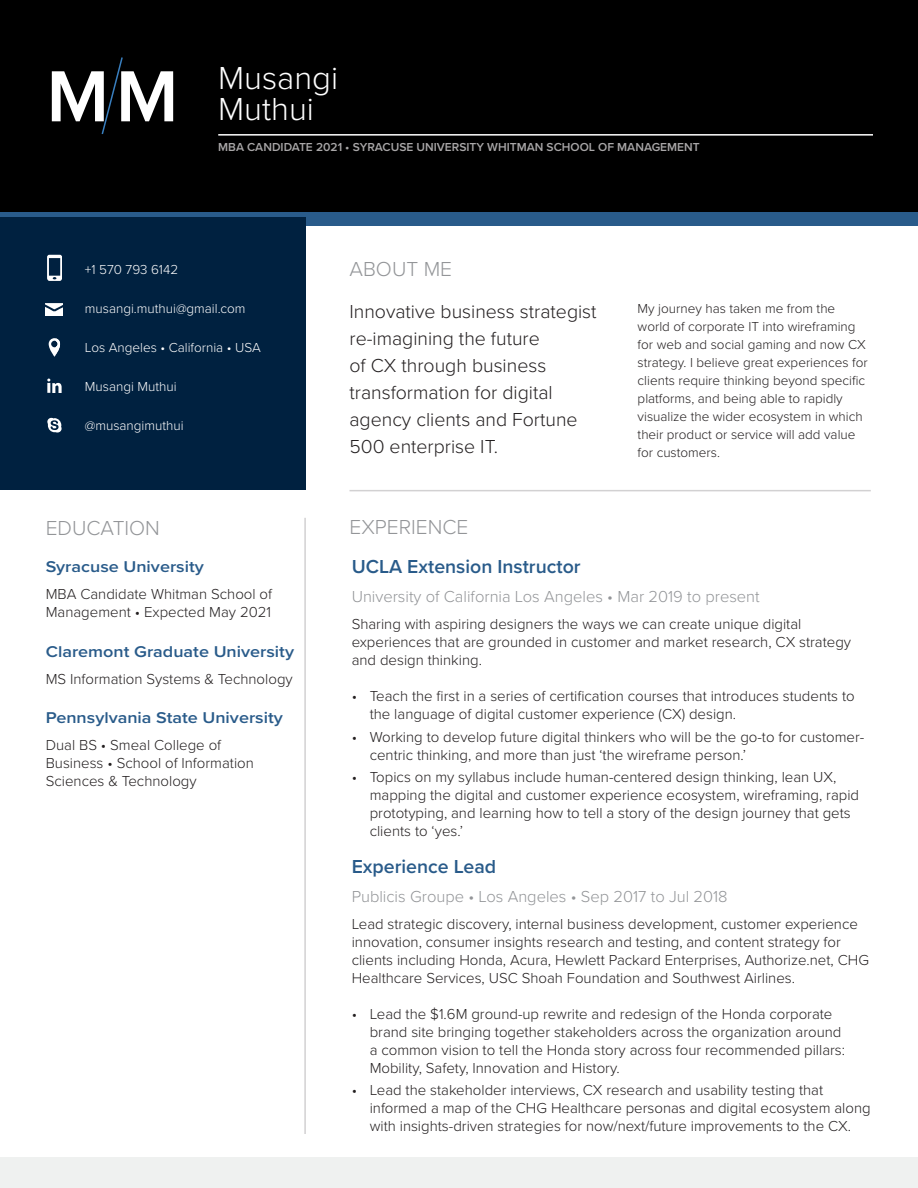
<style>
.page{position:relative;width:918px;height:1188px;background:#fff}
.page>*{position:absolute;margin:0;border:0;box-sizing:border-box;transform-origin:0 0}
.Musangi_Muthui{font:600 75px "Proxima Nova";color:#fff}
.Musangi_Muthui-2{font:300 33px "Proxima Nova";color:#fff}
.Section_Titles{font:300 21px "Proxima Nova";color:#939598}
.Bio_Large{font:300 19.5px/27px "Proxima Nova";color:#231f20}
.Job_Title___Universi{font:600 19.5px "Proxima Nova";color:#295b8a}
.Place_and_Date{font:300 16.5px "Proxima Nova";color:#939598}
.University{font:600 16.2px "Proxima Nova";color:#295b8a;scale:1.11 1}
.Job_Description{font:300 15px/18px "Proxima Nova";color:#231f20}
.Bio_Small{font:300 13.5px/18px "Proxima Nova";color:#231f20}
.Contact_Details{font:300 13.5px "Proxima Nova";color:#fff}
.Header_Details_Subli{font:600 12px "Proxima Nova";color:#a9a7a8}
</style>
<div class="page">
<div style="left:0;top:0;width:918px;height:212px;background:#000"></div>
<hr style="left:218px;top:134px;width:655px;height:2px;background:#fff">
<svg style="left:101px;top:57px;width:22px;height:78px"></svg>
<hr style="left:350px;top:490px;width:521px;height:1px;background:#d2d1d2">
<hr style="left:304px;top:518px;width:2px;height:616px;background:#d2d1d2">
<div style="left:0;top:1157px;width:918px;height:31px;background:#eff1f0"></div>
<div style="left:0;top:212px;width:918px;height:14px;background:#295b8a"></div>
<div style="left:0;top:218px;width:306px;height:272px;background:#002140"></div>
<svg style="left:46px;top:303px;width:17px;height:13px"></svg>
<svg style="left:47px;top:255px;width:15px;height:25px"></svg>
<svg style="left:47px;top:379px;width:14px;height:14px"></svg>
<svg style="left:47px;top:418px;width:14px;height:14px"></svg>
<svg style="left:49px;top:338px;width:11px;height:18px"></svg>
<p class="Musangi_Muthui" style="left:46px;top:40px;width:133px">MM</p>
<p class="Musangi_Muthui-2" style="left:218px;top:53px;width:121px">Musangi</p>
<p class="Musangi_Muthui-2" style="left:218px;top:85px;width:97px">Muthui</p>
<p class="Header_Details_Subli" style="left:218px;top:138px;width:483px">MBA CANDIDATE 2021 • SYRACUSE UNIVERSITY WHITMAN SCHOOL OF MANAGEMENT</p>
<p class="Contact_Details" style="left:85px;top:259px;width:95px">+1 570 793 6142</p>
<p class="Contact_Details" style="left:85px;top:298px;width:162px">musangi.muthui@gmail.com</p>
<p class="Contact_Details" style="left:85px;top:337px;width:177px">Los Angeles • California • USA</p>
<p class="Contact_Details" style="left:85px;top:376px;width:93px">Musangi Muthui</p>
<p class="Contact_Details" style="left:85px;top:415px;width:100px">@musangimuthui</p>
<p class="Section_Titles" style="left:350px;top:253px;width:104px">ABOUT ME</p>
<p class="Bio_Large" style="left:350px;top:297px;width:249px">Innovative business strategist re-imagining the future<br>of CX through business transformation for digital agency clients and Fortune<br>500 enterprise IT.</p>
<p class="Bio_Small" style="left:638px;top:299px;width:232px">My journey has taken me from the world of corporate IT into wireframing for web and social gaming and now CX strategy. I believe great experiences for clients require thinking beyond specific platforms, and being able to rapidly visualize the wider ecosystem in which their product or service will add value for customers.</p>
<p class="Section_Titles" style="left:46px;top:512px;width:116px">EDUCATION</p>
<p class="Section_Titles" style="left:350px;top:512px;width:120px">EXPERIENCE</p>
<p class="University" style="left:46px;top:555px;width:144px">Syracuse University</p>
<p class="Job_Description" style="left:46px;top:584px;width:228px">MBA Candidate Whitman School of<br>Management • Expected May 2021</p>
<p class="University" style="left:46px;top:639px;width:225px">Claremont Graduate University</p>
<p class="Job_Description" style="left:46px;top:669px;width:249px">MS Information Systems &amp; Technology</p>
<p class="University" style="left:46px;top:706px;width:215px">Pennsylvania State University</p>
<p class="Job_Description" style="left:46px;top:736px;width:210px">Dual BS • Smeal College of<br>Business • School of Information<br>Sciences &amp; Technology</p>
<p class="Job_Title___Universi" style="left:352px;top:552px;width:230px">UCLA Extension Instructor</p>
<p class="Place_and_Date" style="left:352px;top:584px;width:410px">University of California Los Angeles • Mar 2019 to present</p>
<p class="Job_Description" style="left:352px;top:614px;width:501px">Sharing with aspiring designers the ways we can create unique digital experiences that are grounded in customer and market research, CX strategy and design thinking.</p>
<p class="Job_Description" style="left:370px;top:686px;width:487px;text-indent:-18px">• Teach the first in a series of certification courses that introduces students to the language of digital customer experience (CX) design.</p>
<p class="Job_Description" style="left:370px;top:727px;width:496px;text-indent:-18px">• Working to develop future digital thinkers who will be the go-to for customer&shy;centric thinking, and more than just ‘the wireframe person.’</p>
<p class="Job_Description" style="left:370px;top:767px;width:491px;text-indent:-18px">• Topics on my syllabus include human-centered design thinking, lean UX, mapping the digital and customer experience ecosystem, wireframing, rapid prototyping, and learning how to tell a story of the design journey that gets clients to ‘yes.’</p>
<p class="Job_Title___Universi" style="left:352px;top:852px;width:146px">Experience Lead</p>
<p class="Place_and_Date" style="left:352px;top:884px;width:378px">Publicis Groupe • Los Angeles • Sep 2017 to Jul 2018</p>
<p class="Job_Description" style="left:352px;top:914px;width:519px">Lead strategic discovery, internal business development, customer experience innovation, consumer insights research and testing, and content strategy for clients including Honda, Acura, Hewlett Packard Enterprises, Authorize.net, CHG Healthcare Services, USC Shoah Foundation and Southwest Airlines.</p>
<p class="Job_Description" style="left:370px;top:1004px;width:477px;text-indent:-18px">• Lead the $1.6M ground-up rewrite and redesign of the Honda corporate brand site bringing together stakeholders across the organization around a common vision to tell the Honda story across four recommended pillars:<br>Mobility, Safety, Innovation and History.</p>
<p class="Job_Description" style="left:370px;top:1081px;width:502px;text-indent:-18px">• Lead the stakeholder interviews, CX research and usability testing that informed a map of the CHG Healthcare personas and digital ecosystem along with insights-driven strategies for now/next/future improvements to the CX.</p>
</div>
